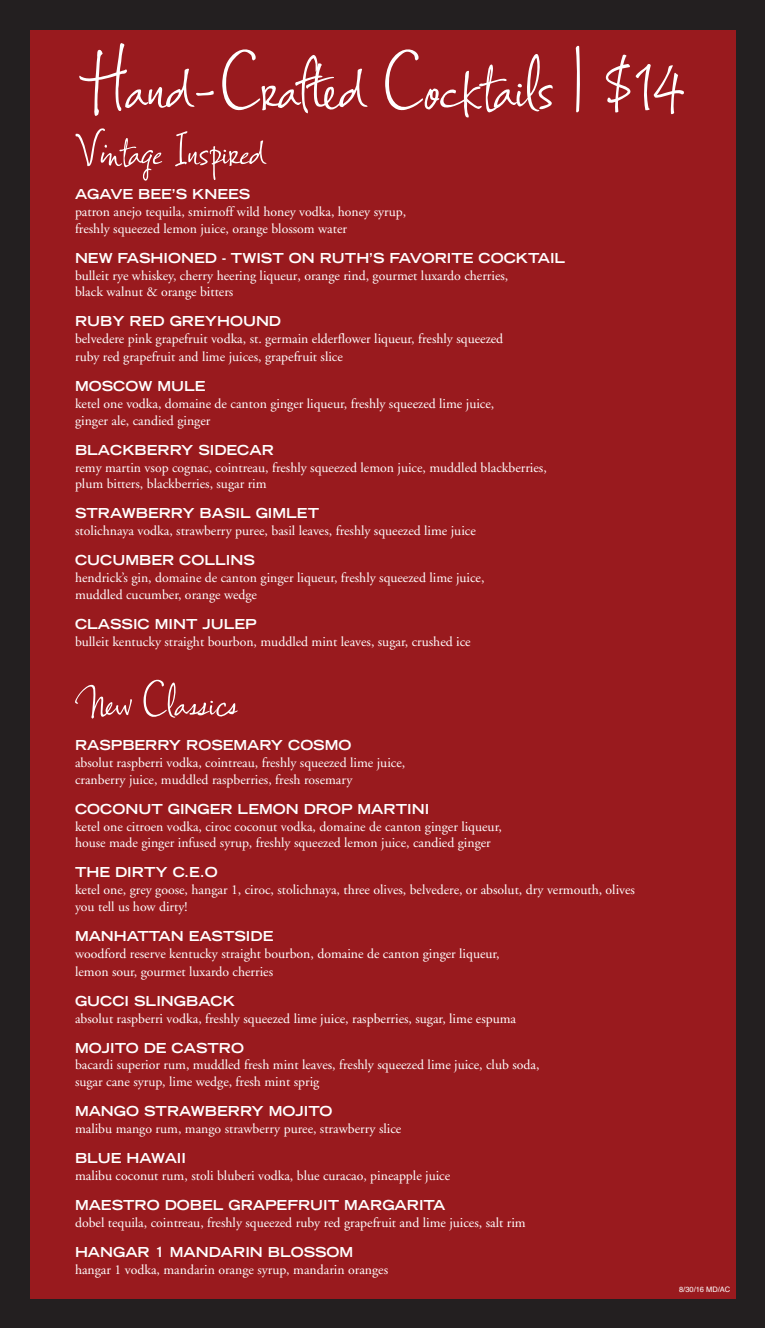
<style>
.page{position:relative;width:765px;height:1328px;background:#fff}
.page>*{position:absolute;margin:0;border:0;box-sizing:border-box;transform-origin:0 0}
.t1{font:90px "Ruths Hand";color:#fff}
.t2{font:55px "Ruths Hand";color:#fff}
.t3{font:13.75px/16.9px "Adobe Garamond";color:#fff}
.t4{font:700 expanded 13.75px "Trade Gothic LT Std";color:#fff}
.t5{font:7.5px "Helvetica";color:#fff}
</style>
<div class="page">
<div style="left:0;top:0;width:765px;height:1328px;background:linear-gradient(to right,#271f20,#271f20)"></div>
<div style="left:30px;top:30px;width:705px;height:1268px;background:#991a1e"></div>
<h1 class="t1" style="left:80px;top:31px;width:606px">Hand-Crafted Cocktails | $14</h1>
<h2 class="t2" style="left:75px;top:118px;width:191px">Vintage Inspired</h2>
<p class="t4" style="left:75px;top:189px;width:177px">AGAVE BEE’S KNEES</p>
<p class="t3" style="left:75px;top:204px;width:333px">patron anejo tequila, smirnoff wild honey vodka, honey syrup, freshly squeezed lemon juice, orange blossom water</p>
<p class="t4" style="left:75px;top:253px;width:492px">NEW FASHIONED - TWIST ON RUTH’S FAVORITE COCKTAIL</p>
<p class="t3" style="left:75px;top:268px;width:435px">bulleit rye whiskey, cherry heering liqueur, orange rind, gourmet luxardo cherries, black walnut &amp; orange bitters</p>
<p class="t4" style="left:75px;top:316px;width:208px">RUBY RED GREYHOUND</p>
<p class="t3" style="left:75px;top:331px;width:430px;line-height:17.5px">belvedere pink grapefruit vodka, st. germain elderflower liqueur, freshly squeezed ruby red grapefruit and lime juices, grapefruit slice</p>
<p class="t4" style="left:75px;top:381px;width:132px">MOSCOW MULE</p>
<p class="t3" style="left:75px;top:396px;width:421px">ketel one vodka, domaine de canton ginger liqueur, freshly squeezed lime juice, ginger ale, candied ginger</p>
<p class="t4" style="left:75px;top:444px;width:200px">BLACKBERRY SIDECAR</p>
<p class="t3" style="left:75px;top:460px;width:473px">remy martin vsop cognac, cointreau, freshly squeezed lemon juice, muddled blackberries, plum bitters, blackberries, sugar rim</p>
<p class="t4" style="left:75px;top:508px;width:246px">STRAWBERRY BASIL GIMLET</p>
<p class="t3" style="left:75px;top:523px;width:402px">stolichnaya vodka, strawberry puree, basil leaves, freshly squeezed lime juice</p>
<p class="t4" style="left:75px;top:555px;width:181px">CUCUMBER COLLINS</p>
<p class="t3" style="left:75px;top:570px;width:411px">hendrick’s gin, domaine de canton ginger liqueur, freshly squeezed lime juice, muddled cucumber, orange wedge</p>
<p class="t4" style="left:75px;top:619px;width:183px">CLASSIC MINT JULEP</p>
<p class="t3" style="left:75px;top:634px;width:397px">bulleit kentucky straight bourbon, muddled mint leaves, sugar, crushed ice</p>
<h2 class="t2" style="left:75px;top:668px;width:164px">New Classics</h2>
<p class="t4" style="left:75px;top:740px;width:278px">RASPBERRY ROSEMARY COSMO</p>
<p class="t3" style="left:75px;top:755px;width:332px">absolut raspberri vodka, cointreau, freshly squeezed lime juice, cranberry juice, muddled raspberries, fresh rosemary</p>
<p class="t4" style="left:75px;top:803px;width:356px">COCONUT GINGER LEMON DROP MARTINI</p>
<p class="t3" style="left:75px;top:819px;width:428px">ketel one citroen vodka, ciroc coconut vodka, domaine de canton ginger liqueur, house made ginger infused syrup, freshly squeezed lemon juice, candied ginger</p>
<p class="t4" style="left:75px;top:867px;width:144px">THE DIRTY C.E.O</p>
<p class="t3" style="left:75px;top:882px;width:561px">ketel one, grey goose, hangar 1, ciroc, stolichnaya, three olives, belvedere, or absolut, dry vermouth, olives you tell us how dirty!</p>
<p class="t4" style="left:75px;top:931px;width:200px">MANHATTAN EASTSIDE</p>
<p class="t3" style="left:75px;top:946px;width:426px;line-height:17.5px">woodford reserve kentucky straight bourbon, domaine de canton ginger liqueur, lemon sour, gourmet luxardo cherries</p>
<p class="t4" style="left:75px;top:995px;width:161px">GUCCI SLINGBACK</p>
<p class="t3" style="left:75px;top:1011px;width:443px">absolut raspberri vodka, freshly squeezed lime juice, raspberries, sugar, lime espuma</p>
<p class="t4" style="left:75px;top:1042px;width:171px">MOJITO DE CASTRO</p>
<p class="t3" style="left:75px;top:1057px;width:466px">bacardi superior rum, muddled fresh mint leaves, freshly squeezed lime juice, club soda, sugar cane syrup, lime wedge, fresh mint sprig</p>
<p class="t4" style="left:75px;top:1106px;width:259px">MANGO STRAWBERRY MOJITO</p>
<p class="t3" style="left:75px;top:1121px;width:328px">malibu mango rum, mango strawberry puree, strawberry slice</p>
<p class="t4" style="left:75px;top:1153px;width:113px">BLUE HAWAII</p>
<p class="t3" style="left:75px;top:1168px;width:377px">malibu coconut rum, stoli bluberi vodka, blue curacao, pineapple juice</p>
<p class="t4" style="left:75px;top:1200px;width:372px">MAESTRO DOBEL GRAPEFRUIT MARGARITA</p>
<p class="t3" style="left:75px;top:1215px;width:452px">dobel tequila, cointreau, freshly squeezed ruby red grapefruit and lime juices, salt rim</p>
<p class="t4" style="left:75px;top:1247px;width:280px">HANGAR 1 MANDARIN BLOSSOM</p>
<p class="t3" style="left:75px;top:1262px;width:315px">hangar 1 vodka, mandarin orange syrup, mandarin oranges</p>
<p class="t5" style="left:679px;top:1285px;width:53px">8/30/16 MD/AC</p>
</div>
